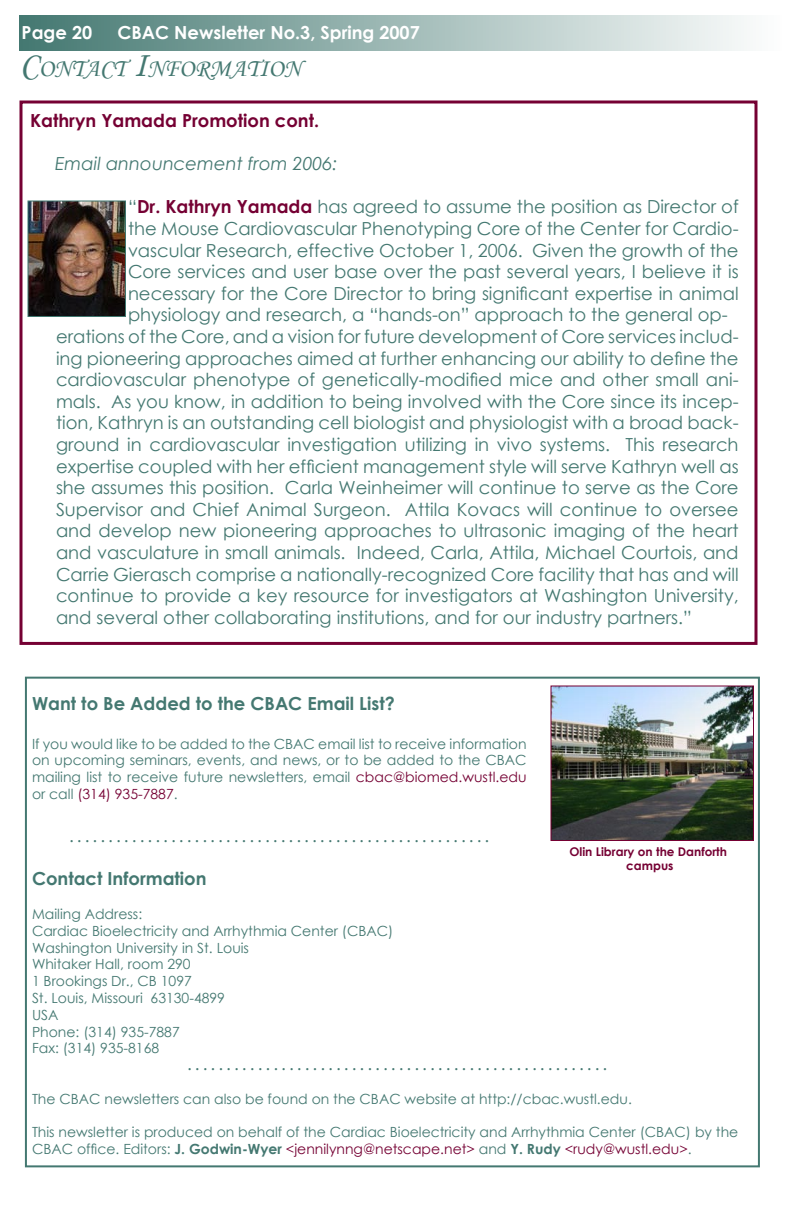
<style>
.page{position:relative;width:792px;height:1224px;background:#fff}
.page>*{position:absolute;margin:0;border:0;box-sizing:border-box;transform-origin:0 0}
.t1{font:25.2px "Monotype Corsiva";color:#447871}
.t2{font:18px "Century Gothic";color:#447871}
.t3{font:700 18px "Century Gothic";color:#447871}
.t4{font:700 18px "Century Gothic";color:#fff}
.t5{font:700 18px "Century Gothic";color:#750033}
.t6{font:italic 18px "Century Gothic";color:#447871}
.t7{font:14px/16.8px "Century Gothic";color:#447871}
.t8{font:700 14px "Century Gothic";color:#447871}
.t9{font:700 12px/14.4px "Century Gothic";color:#750033;text-align:center}
.s1{font-size:36px}
.s2{font-weight:700;color:#750033}
.s3{color:#750033}
.s4{font-weight:700}
</style>
<div class="page">
<div style="left:19px;top:16px;width:763px;height:34px;background:linear-gradient(to right,#447871,#fefefe)"></div>
<div style="left:25px;top:677px;width:735px;height:490px;border:2px solid #447871"></div>
<img style="left:552px;top:688px;width:200px;height:151px">
<div style="left:550px;top:686px;width:204px;height:155px;border:1px solid #750033"></div>
<div style="left:20px;top:100px;width:738px;height:545px;border:3px solid #750033"></div>
<img style="left:30px;top:202px;width:94px;height:113px">
<div style="left:28px;top:200px;width:98px;height:117px;border:1px solid #3f766e"></div>
<p class="t4" style="left:22px;top:19px;width:72px">Page 20</p>
<p class="t4" style="left:117px;top:19px;width:304px">CBAC Newsletter No.3, Spring 2007</p>
<h1 class="t1" style="left:20px;top:53px;width:283px"><span class="s1">C</span>ONTACT <span class="s1">I</span>NFORMATION</h1>
<p class="t5" style="left:30px;top:107px;width:291px">Kathryn Yamada Promotion cont.</p>
<p class="t6" style="left:55px;top:151px;width:284px">Email announcement from 2006:</p>
<p class="t2" style="left:128px;top:194px;width:612px">“<span class="s2">Dr. Kathryn Yamada</span> has agreed to assume the position as Director of</p>
<p class="t2" style="left:128px;top:216px;width:612px">the Mouse Cardiovascular Phenotyping Core of the Center for Cardio-</p>
<p class="t2" style="left:128px;top:237px;width:612px">vascular Research, effective October 1, 2006. Given the growth of the</p>
<p class="t2" style="left:128px;top:259px;width:612px">Core services and user base over the past several years, I believe it is</p>
<p class="t2" style="left:128px;top:281px;width:612px">necessary for the Core Director to bring significant expertise in animal</p>
<p class="t2" style="left:128px;top:302px;width:601px">physiology and research, a “hands-on” approach to the general op-</p>
<p class="t2" style="left:56px;top:324px;width:684px">erations of the Core, and a vision for future development of Core services includ-</p>
<p class="t2" style="left:56px;top:345px;width:684px">ing pioneering approaches aimed at further enhancing our ability to define the</p>
<p class="t2" style="left:56px;top:367px;width:684px">cardiovascular phenotype of genetically-modified mice and other small ani-</p>
<p class="t2" style="left:56px;top:389px;width:684px">mals. As you know, in addition to being involved with the Core since its incep-</p>
<p class="t2" style="left:56px;top:410px;width:684px">tion, Kathryn is an outstanding cell biologist and physiologist with a broad back-</p>
<p class="t2" style="left:56px;top:432px;width:684px">ground in cardiovascular investigation utilizing in vivo systems. This research</p>
<p class="t2" style="left:56px;top:453px;width:684px">expertise coupled with her efficient management style will serve Kathryn well as</p>
<p class="t2" style="left:56px;top:475px;width:684px">she assumes this position. Carla Weinheimer will continue to serve as the Core</p>
<p class="t2" style="left:56px;top:497px;width:684px">Supervisor and Chief Animal Surgeon. Attila Kovacs will continue to oversee</p>
<p class="t2" style="left:56px;top:518px;width:684px">and develop new pioneering approaches to ultrasonic imaging of the heart</p>
<p class="t2" style="left:56px;top:540px;width:684px">and vasculature in small animals. Indeed, Carla, Attila, Michael Courtois, and</p>
<p class="t2" style="left:56px;top:561px;width:684px">Carrie Gierasch comprise a nationally-recognized Core facility that has and will</p>
<p class="t2" style="left:56px;top:583px;width:684px">continue to provide a key resource for investigators at Washington University,</p>
<p class="t2" style="left:56px;top:605px;width:637px">and several other collaborating institutions, and for our industry partners.”</p>
<p class="t3" style="left:32px;top:690px;width:364px">Want to Be Added to the CBAC Email List?</p>
<p class="t7" style="left:32px;top:735px;width:496px;text-align:justify">If you would like to be added to the CBAC email list to receive information on upcoming seminars, events, and news, or to be added to the CBAC mailing list to receive future newsletters, email <span class="s3">cbac@biomed.wustl.edu </span>or call <span class="s3">(314) 935-7887</span>.</p>
<p class="t8" style="left:70px;top:826px;width:421px">. . . . . . . . . . . . . . . . . . . . . . . . . . . . . . . . . . . . . . . . . . . . . . . . . . . . . .</p>
<p class="t3" style="left:32px;top:865px;width:176px">Contact Information</p>
<p class="t7" style="left:32px;top:905px;width:363px">Mailing Address:<br>Cardiac Bioelectricity and Arrhythmia Center (CBAC)<br>Washington University in St. Louis<br>Whitaker Hall, room 290<br>1 Brookings Dr., CB 1097<br>St. Louis, Missouri 63130-4899<br>USA<br>Phone: (314) 935-7887<br>Fax: (314) 935-8168</p>
<p class="t8" style="left:188px;top:1054px;width:421px">. . . . . . . . . . . . . . . . . . . . . . . . . . . . . . . . . . . . . . . . . . . . . . . . . . . . . .</p>
<p class="t7" style="left:32px;top:1090px;width:601px">The CBAC newsletters can also be found on the CBAC website at http://cbac.wustl.edu.</p>
<p class="t7" style="left:32px;top:1124px;width:708px">This newsletter is produced on behalf of the Cardiac Bioelectricity and Arrhythmia Center (CBAC) by the<br>CBAC office. Editors: <span class="s4">J. Godwin-Wyer</span> <span class="s3">&lt;jennilynng@netscape.net&gt;</span> and <span class="s4">Y. Rudy</span> <span class="s3">&lt;rudy@wustl.edu&gt;</span>.</p>
<p class="t9" style="left:569px;top:844px;width:159px">Olin Library on the Danforth campus</p>
</div>
